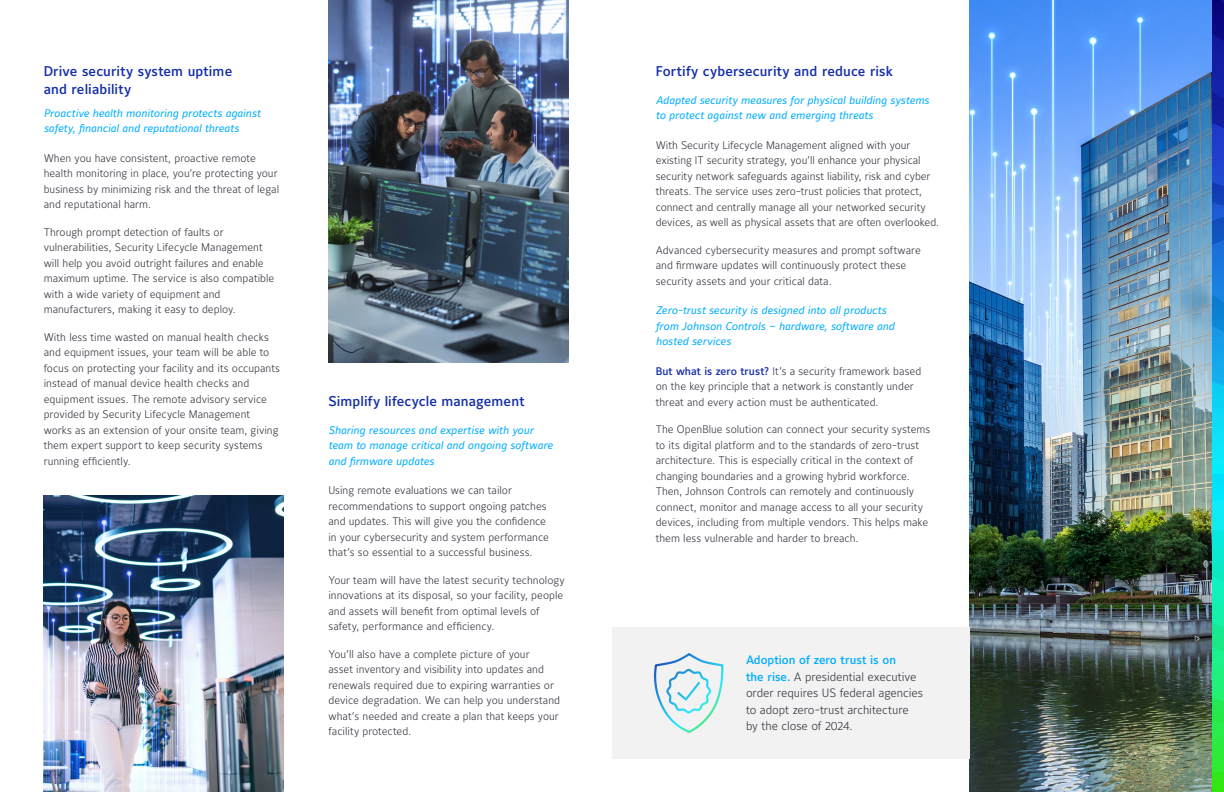
<style>
.page{position:relative;width:1224px;height:792px;background:#fff}
.page>*{position:absolute;margin:0;border:0;box-sizing:border-box;transform-origin:0 0}
.Paragraph_Dark{font:500 14px/18px "Maurea Jci Lf ML";letter-spacing:.01em;color:#152ea9}
.Paragraph_Dark-2{font:300 12px/16.5px "Maurea Jci Lf ML";letter-spacing:-.005em;color:#333740}
.Paragraph_Dark-3{font:300 11px/15.5px "Maurea Jci Lf ML";color:#333740}
.Paragraph_Dark-4{font:italic 11px/15.5px "Maurea Jci Lf ML";letter-spacing:.005em;color:#00adff}
.s1{font-weight:500;color:#152ea9}
.s2{font-weight:500;color:#00adff}
</style>
<div class="page">
<img style="left:328px;top:0;width:240px;height:363px">
<img style="left:44px;top:495px;width:240px;height:297px">
<img style="left:970px;top:0;width:242px;height:792px">
<svg style="left:1212px;top:470px;width:12px;height:322px"></svg>
<svg style="left:1212px;top:0;width:12px;height:470px"></svg>
<svg style="left:1212px;top:496px;width:12px;height:35px"></svg>
<svg style="left:1212px;top:564px;width:12px;height:209px"></svg>
<div style="left:612px;top:627px;width:358px;height:132px;background:#f2f2f2"></div>
<svg style="left:654px;top:653px;width:70px;height:80px"></svg>
<p class="Paragraph_Dark" style="left:44px;top:63px;width:190px">Drive security system uptime and reliability</p>
<p class="Paragraph_Dark-4" style="left:44px;top:106px;width:218px">Proactive health monitoring protects against safety, financial and reputational threats</p>
<p class="Paragraph_Dark-3" style="left:44px;top:150px;width:237px">When you have consistent, proactive remote health monitoring in place, you’re protecting your business by minimizing risk and the threat of legal and reputational harm.</p>
<p class="Paragraph_Dark-3" style="left:44px;top:224px;width:232px">Through prompt detection of faults or vulnerabilities, Security Lifecycle Management will help you avoid outright failures and enable maximum uptime. The service is also compatible with a wide variety of equipment and manufacturers, making it easy to deploy.</p>
<p class="Paragraph_Dark-3" style="left:44px;top:329px;width:238px">With less time wasted on manual health checks and equipment issues, your team will be able to focus on protecting your facility and its occupants instead of manual device health checks and equipment issues. The remote advisory service provided by Security Lifecycle Management works as an extension of your onsite team, giving them expert support to keep security systems running efficiently.</p>
<p class="Paragraph_Dark" style="left:328px;top:393px;width:198px">Simplify lifecycle management</p>
<p class="Paragraph_Dark-4" style="left:328px;top:423px;width:226px">Sharing resources and expertise with your team to manage critical and ongoing software and firmware updates</p>
<p class="Paragraph_Dark-3" style="left:328px;top:483px;width:222px">Using remote evaluations we can tailor recommendations to support ongoing patches and updates. This will give you the confidence in your cybersecurity and system performance that’s so essential to a successful business.</p>
<p class="Paragraph_Dark-3" style="left:328px;top:572px;width:238px">Your team will have the latest security technology innovations at its disposal, so your facility, people and assets will benefit from optimal levels of safety, performance and efficiency.</p>
<p class="Paragraph_Dark-3" style="left:328px;top:646px;width:233px">You’ll also have a complete picture of your<br>asset inventory and visibility into updates and renewals required due to expiring warranties or device degradation. We can help you understand what’s needed and create a plan that keeps your facility protected.</p>
<p class="Paragraph_Dark" style="left:656px;top:63px;width:239px">Fortify cybersecurity and reduce risk</p>
<p class="Paragraph_Dark-4" style="left:656px;top:93px;width:275px">Adapted security measures for physical building systems to protect against new and emerging threats</p>
<p class="Paragraph_Dark-3" style="left:656px;top:137px;width:285px">With Security Lifecycle Management aligned with your existing IT security strategy, you’ll enhance your physical security network safeguards against liability, risk and cyber threats. The service uses zero-trust policies that protect, connect and centrally manage all your networked security devices, as well as physical assets that are often overlooked.</p>
<p class="Paragraph_Dark-3" style="left:656px;top:242px;width:267px">Advanced cybersecurity measures and prompt software and firmware updates will continuously protect these security assets and your critical data.</p>
<p class="Paragraph_Dark-4" style="left:656px;top:303px;width:240px">Zero-trust security is designed into all products from Johnson Controls – hardware, software and hosted services</p>
<p class="Paragraph_Dark-3" style="left:656px;top:363px;width:267px"><span class="s1">But what is zero trust?</span> It’s a security framework based on the key principle that a network is constantly under threat and every action must be authenticated.</p>
<p class="Paragraph_Dark-3" style="left:656px;top:422px;width:276px">The OpenBlue solution can connect your security systems to its digital platform and to the standards of zero-trust architecture. This is especially critical in the context of changing boundaries and a growing hybrid workforce.<br>Then, Johnson Controls can remotely and continuously connect, monitor and manage access to all your security devices, including from multiple vendors. This helps make them less vulnerable and harder to breach.</p>
<p class="Paragraph_Dark-2" style="left:746px;top:652px;width:179px"><span class="s2">Adoption of zero trust is on<br>the rise.</span> A presidential executive order requires US federal agencies to adopt zero-trust architecture by the close of 2024.</p>
</div>
